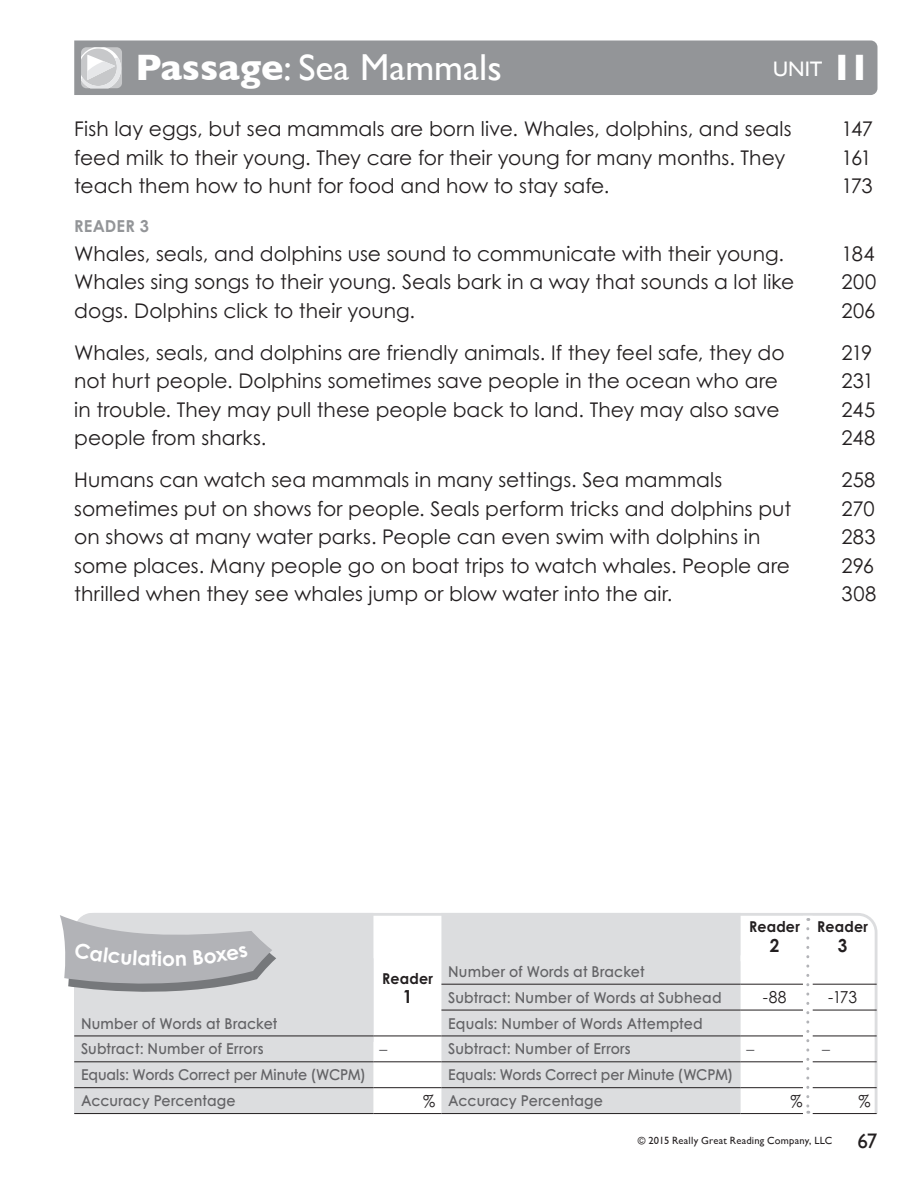
<style>
.page{position:relative;width:918px;height:1188px;background:#fff}
.page>*{position:absolute;margin:0;border:0;box-sizing:border-box;transform-origin:0 0}
.t1{font:37.5px "Gill Sans";color:#fff}
.t2{font:21px "Gill Sans";color:#fff}
.t3{font:20.25px/28.5px "RGR Century Gothic";color:#231f20}
.t4{font:20.25px/28.5px "RGR Century Gothic";letter-spacing:-.02em;color:#231f20}
.t5{font:700 20.25px "RGR Century Gothic";color:#fff}
.t6{font:700 18px "RGR Century Gothic";color:#231f20;scale:.95 1}
.t7{font:16.5px "RGR Century Gothic";color:#231f20;scale:.95 1}
.t8{font:700 16.5px "RGR Century Gothic";letter-spacing:.01em;color:#939598}
.t9{font:16.5px "RGR Century Gothic";color:#636366;scale:.95 1}
.t10{font:600 15px "RGR Century Gothic";letter-spacing:.01em;color:#636366;scale:.95 1}
.t11{font:700 15px "RGR Century Gothic";letter-spacing:.015em;color:#231f20;scale:.95 1}
.t12{font:10.5px "Gill Sans";letter-spacing:.02em;color:#231f20}
.s1{font-weight:700}
.s2{font-weight:700;font-size:37.5px}
.s3{font-size:21px}
</style>
<div class="page">
<svg style="left:75px;top:913px;width:803px;height:202px"></svg>
<div style="left:74px;top:40px;width:804px;height:55px;background:#939598"></div>
<svg style="left:81px;top:47px;width:41px;height:41px;background:#d6d7d8"></svg>
<svg style="left:74px;top:913px;width:667px;height:200px;background:#dedfe1"></svg>
<div style="left:741px;top:955px;width:68px;height:6px;background:#fff"></div>
<hr style="left:441px;top:984px;width:300px;height:1px;background:#231f20">
<hr style="left:741px;top:984px;width:68px;height:1px;background:#231f20">
<hr style="left:809px;top:984px;width:68px;height:1px;background:#231f20">
<hr style="left:441px;top:1010px;width:300px;height:1px;background:#231f20">
<hr style="left:741px;top:1010px;width:68px;height:1px;background:#231f20">
<hr style="left:809px;top:1010px;width:68px;height:1px;background:#231f20">
<hr style="left:373px;top:1036px;width:68px;height:1px;background:#231f20">
<hr style="left:441px;top:1036px;width:300px;height:1px;background:#231f20">
<hr style="left:741px;top:1036px;width:68px;height:1px;background:#231f20">
<hr style="left:809px;top:1036px;width:68px;height:1px;background:#231f20">
<hr style="left:74px;top:1062px;width:299px;height:1px;background:#231f20">
<hr style="left:373px;top:1062px;width:68px;height:1px;background:#231f20">
<hr style="left:441px;top:1062px;width:300px;height:1px;background:#231f20">
<hr style="left:741px;top:1062px;width:68px;height:1px;background:#231f20">
<hr style="left:809px;top:1062px;width:68px;height:1px;background:#231f20">
<hr style="left:74px;top:1087px;width:299px;height:1px;background:#231f20">
<hr style="left:373px;top:1087px;width:68px;height:1px;background:#231f20">
<hr style="left:441px;top:1087px;width:300px;height:1px;background:#231f20">
<hr style="left:741px;top:1087px;width:68px;height:1px;background:#231f20">
<hr style="left:809px;top:1087px;width:68px;height:1px;background:#231f20">
<hr style="left:373px;top:1113px;width:68px;height:1px;background:#231f20">
<hr style="left:741px;top:1113px;width:68px;height:1px;background:#231f20">
<hr style="left:809px;top:1113px;width:68px;height:1px;background:#231f20">
<hr style="left:441px;top:1113px;width:300px;height:1px;background:#231f20">
<hr style="left:74px;top:1113px;width:299px;height:1px;background:#231f20">
<div style="left:803px;top:916px;width:10px;height:204px;background:#fff"></div>
<svg style="left:806px;top:929px;width:3px;height:185px"></svg>
<svg style="left:60px;top:913px;width:313px;height:129px;background:#cdced0"></svg>
<p class="t1" style="left:135px;top:45px;width:368px"><span class="s1">Passage</span>: Sea Mammals</p>
<p class="t2" style="left:773px;top:56px;width:99px">unit <span class="s2">11</span></p>
<p class="t3" style="left:74px;top:114px;width:719px">Fish lay eggs, but sea mammals are born live. Whales, dolphins, and seals feed milk to their young. They care for their young for many months. They teach them how to hunt for food and how to stay safe.</p>
<p class="t8" style="left:74px;top:216px;width:76px">READER 3</p>
<p class="t3" style="left:74px;top:239px;width:722px">Whales, seals, and dolphins use sound to communicate with their young.<br>Whales sing songs to their young. Seals bark in a way that sounds a lot like dogs. Dolphins click to their young.</p>
<p class="t3" style="left:74px;top:338px;width:712px">Whales, seals, and dolphins are friendly animals. If they feel safe, they do not hurt people. Dolphins sometimes save people in the ocean who are in trouble. They may pull these people back to land. They may also save people from sharks.</p>
<p class="t3" style="left:74px;top:465px;width:719px">Humans can watch sea mammals in many settings. Sea mammals sometimes put on shows for people. Seals perform tricks and dolphins put on shows at many water parks. People can even swim with dolphins in some places. Many people go on boat trips to watch whales. People are thrilled when they see whales jump or blow water into the air.</p>
<p class="t3" style="left:842px;top:114px;width:33px;text-align:justify">147<br>161<br>173</p>
<p class="t3" style="left:842px;top:239px;width:36px;text-align:justify">184<br>200<br>206</p>
<p class="t4" style="left:842px;top:338px;width:35px">219<br>231<br>245<br>248</p>
<p class="t3" style="left:842px;top:465px;width:36px;text-align:justify">258<br>270<br>283<br>296<br>308</p>
<p class="t11" style="left:749px;top:917px;width:55px">Reader</p>
<p class="t6" style="left:770px;top:934px;width:12px">2</p>
<p class="t11" style="left:817px;top:917px;width:55px">Reader</p>
<p class="t6" style="left:838px;top:934px;width:12px">3</p>
<p class="t5" style="left:162px;top:946px;width:15px">o</p>
<p class="t11" style="left:382px;top:969px;width:55px">Reader</p>
<p class="t6" style="left:403px;top:985px;width:12px">1</p>
<p class="t10" style="left:448px;top:962px;width:208px">Number of Words at Bracket</p>
<p class="t10" style="left:448px;top:988px;width:289px">Subtract: Number of Words at Subhead</p>
<p class="t7" style="left:763px;top:987px;width:27px">-88</p>
<p class="t7" style="left:828px;top:987px;width:32px">-173</p>
<p class="t10" style="left:81px;top:1014px;width:208px">Number of Words at Bracket</p>
<p class="t10" style="left:448px;top:1014px;width:269px">Equals: Number of Words Attempted</p>
<p class="t10" style="left:81px;top:1040px;width:194px">Subtract: Number of Errors</p>
<p class="t9" style="left:379px;top:1039px;width:10px">–</p>
<p class="t10" style="left:448px;top:1040px;width:194px">Subtract: Number of Errors</p>
<p class="t9" style="left:747px;top:1039px;width:10px">–</p>
<p class="t9" style="left:822px;top:1039px;width:10px">–</p>
<p class="t10" style="left:81px;top:1065px;width:301px">Equals: Words Correct per Minute (WCPM)</p>
<p class="t10" style="left:448px;top:1065px;width:301px">Equals: Words Correct per Minute (WCPM)</p>
<p class="t10" style="left:81px;top:1091px;width:164px">Accuracy Percentage</p>
<p class="t7" style="left:423px;top:1091px;width:14px">%</p>
<p class="t10" style="left:448px;top:1091px;width:164px">Accuracy Percentage</p>
<p class="t7" style="left:791px;top:1091px;width:14px">%</p>
<p class="t7" style="left:859px;top:1091px;width:14px">%</p>
<p class="t12" style="left:638px;top:1134px;width:241px">© 2015 Really Great Reading Company, LLC <span class="s3">67</span></p>
</div>
